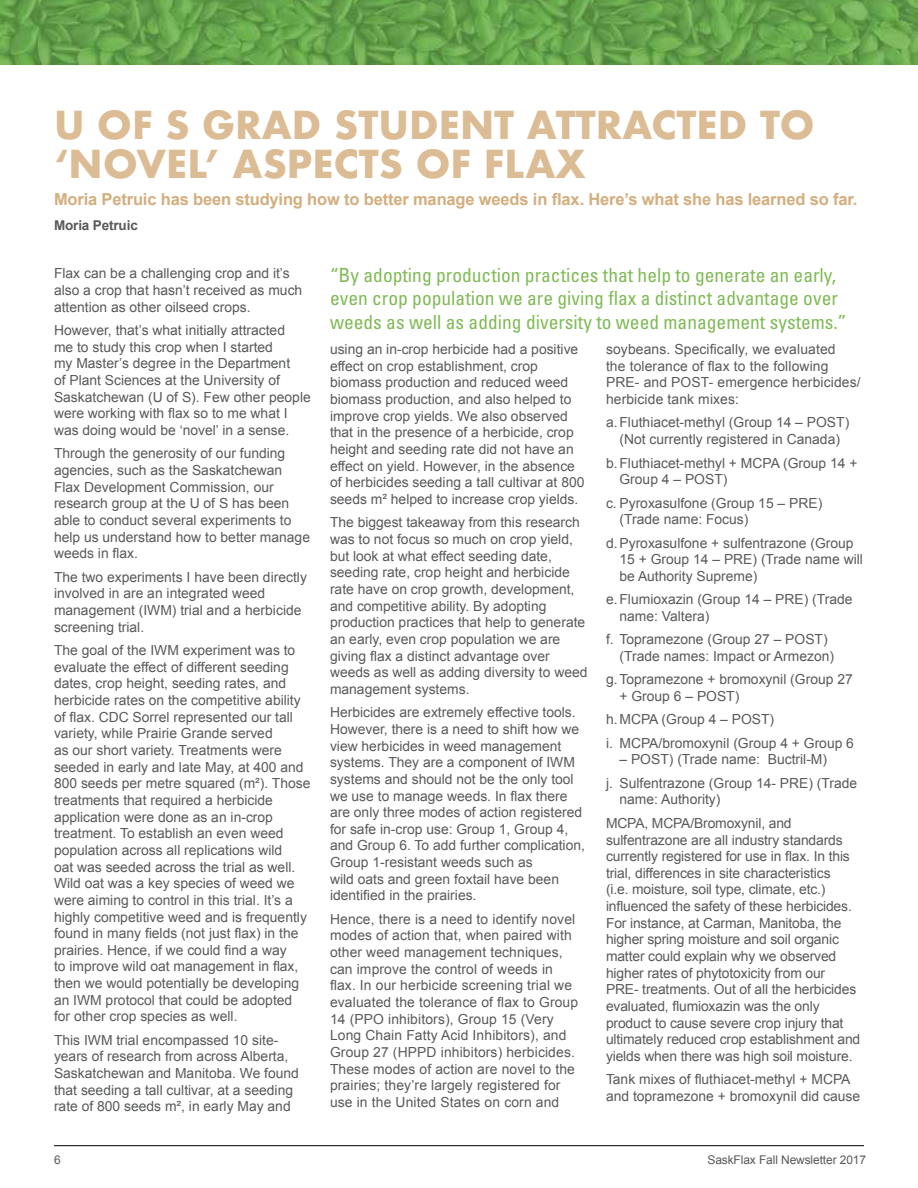
<style>
.page{position:relative;width:918px;height:1188px;background:#fff}
.page>*{position:absolute;margin:0;border:0;box-sizing:border-box;transform-origin:0 0}
.t1{font:700 37.5px/39px "Futura";color:#dbbc94}
.t2{font:condensed 19.5px/23.4px "Univers";color:#7fba55}
.t3{font:700 16.5px "Arial";letter-spacing:-.01em;color:#d3ae7e}
.t4{font:13.8px/16.6px "Arial";color:#58595b}
.t5{font:700 13.5px "Arial";letter-spacing:-.01em;color:#58595b}
.t6{font:12px "Arial";letter-spacing:-.01em;color:#58595b}
</style>
<div class="page">
<hr style="left:54px;top:1145px;width:810px;height:1px;background:#000">
<img style="left:0;top:0;width:918px;height:65px">
<h1 class="t1" style="left:54px;top:105px;width:762px">U OF S GRAD STUDENT ATTRACTED TO ‘NOVEL’ ASPECTS OF FLAX</h1>
<p class="t3" style="left:54px;top:188px;width:805px">Moria Petruic has been studying how to better manage weeds in flax. Here’s what she has learned so far.</p>
<p class="t5" style="left:54px;top:216px;width:85px">Moria Petruic</p>
<p class="t4" style="left:54px;top:265px;width:250px">Flax can be a challenging crop and it’s also a crop that hasn’t received as much attention as other oilseed crops.</p>
<p class="t4" style="left:54px;top:322px;width:258px">However, that’s what initially attracted<br>me to study this crop when I started<br>my Master’s degree in the Department<br>of Plant Sciences at the University of Saskatchewan (U of S). Few other people were working with flax so to me what I was doing would be ‘novel’ in a sense.</p>
<p class="t4" style="left:54px;top:445px;width:258px">Through the generosity of our funding agencies, such as the Saskatchewan Flax Development Commission, our research group at the U of S has been able to conduct several experiments to help us understand how to better manage weeds in flax.</p>
<p class="t4" style="left:54px;top:569px;width:254px">The two experiments I have been directly involved in are an integrated weed management (IWM) trial and a herbicide screening trial.</p>
<p class="t4" style="left:54px;top:642px;width:258px">The goal of the IWM experiment was to evaluate the effect of different seeding dates, crop height, seeding rates, and herbicide rates on the competitive ability of flax. CDC Sorrel represented our tall variety, while Prairie Grande served<br>as our short variety. Treatments were seeded in early and late May, at 400 and 800 seeds per metre squared (m²). Those treatments that required a herbicide application were done as an in-crop treatment. To establish an even weed population across all replications wild<br>oat was seeded across the trial as well.<br>Wild oat was a key species of weed we were aiming to control in this trial. It’s a highly competitive weed and is frequently found in many fields (not just flax) in the prairies. Hence, if we could find a way<br>to improve wild oat management in flax, then we would potentially be developing an IWM protocol that could be adopted for other crop species as well.</p>
<p class="t4" style="left:54px;top:1032px;width:247px">This IWM trial encompassed 10 site&shy;years of research from across Alberta, Saskatchewan and Manitoba. We found that seeding a tall cultivar, at a seeding rate of 800 seeds m², in early May and</p>
<h2 class="t2" style="left:330px;top:263px;width:518px">“By adopting production practices that help to generate an early, even crop population we are giving flax a distinct advantage over weeds as well as adding diversity to weed management systems.”</h2>
<p class="t4" style="left:606px;top:341px;width:256px">soybeans. Specifically, we evaluated<br>the tolerance of flax to the following PRE- and POST- emergence herbicides/ herbicide tank mixes:</p>
<p class="t4" style="left:606px;top:414px;width:245px;text-align:center">a.Fluthiacet-methyl (Group 14 – POST) (Not currently registered in Canada)</p>
<p class="t4" style="left:620px;top:454px;width:240px;text-indent:-14px">b.Fluthiacet-methyl + MCPA (Group 14 +<br>Group 4 – POST)</p>
<p class="t4" style="left:620px;top:495px;width:204px;text-indent:-14px">c. Pyroxasulfone (Group 15 – PRE) (Trade name: Focus)</p>
<p class="t4" style="left:620px;top:535px;width:245px;text-indent:-14px">d.Pyroxasulfone + sulfentrazone (Group<br>15 + Group 14 – PRE) (Trade name will be Authority Supreme)</p>
<p class="t4" style="left:620px;top:591px;width:235px;text-indent:-14px">e.Flumioxazin (Group 14 – PRE) (Trade name: Valtera)</p>
<p class="t4" style="left:620px;top:631px;width:216px;text-indent:-14px">f. Topramezone (Group 27 – POST) (Trade names: Impact or Armezon)</p>
<p class="t4" style="left:620px;top:671px;width:235px;text-indent:-14px">g.Topramezone + bromoxynil (Group 27 + Group 6 – POST)</p>
<p class="t4" style="left:606px;top:708px;width:250px;line-height:23.4px">h. MCPA (Group 4 – POST)<br>i. MCPA/bromoxynil (Group 4 + Group 6</p>
<p class="t4" style="left:606px;top:748px;width:253px;line-height:23.4px;text-indent:14px">– POST) (Trade name: Buctril-M)<br>j. Sulfentrazone (Group 14- PRE) (Trade</p>
<p class="t4" style="left:606px;top:788px;width:187px;line-height:23.4px;text-indent:14px">name: Authority)<br>MCPA, MCPA/Bromoxynil, and</p>
<p class="t4" style="left:606px;top:832px;width:256px">sulfentrazone are all industry standards currently registered for use in flax. In this trial, differences in site characteristics<br>(i.e. moisture, soil type, climate, etc.) influenced the safety of these herbicides.<br>For instance, at Carman, Manitoba, the higher spring moisture and soil organic matter could explain why we observed higher rates of phytotoxicity from our PRE- treatments. Out of all the herbicides evaluated, flumioxazin was the only product to cause severe crop injury that ultimately reduced crop establishment and yields when there was high soil moisture.</p>
<p class="t4" style="left:606px;top:1071px;width:256px">Tank mixes of fluthiacet-methyl + MCPA and topramezone + bromoxynil did cause</p>
<p class="t4" style="left:330px;top:341px;width:256px">using an in-crop herbicide had a positive effect on crop establishment, crop biomass production and reduced weed biomass production, and also helped to improve crop yields. We also observed that in the presence of a herbicide, crop height and seeding rate did not have an effect on yield. However, in the absence of herbicides seeding a tall cultivar at 800 seeds m² helped to increase crop yields.</p>
<p class="t4" style="left:330px;top:514px;width:259px">The biggest takeaway from this research was to not focus so much on crop yield, but look at what effect seeding date, seeding rate, crop height and herbicide rate have on crop growth, development, and competitive ability. By adopting production practices that help to generate an early, even crop population we are giving flax a distinct advantage over weeds as well as adding diversity to weed management systems.</p>
<p class="t4" style="left:330px;top:704px;width:257px">Herbicides are extremely effective tools.<br>However, there is a need to shift how we view herbicides in weed management systems. They are a component of IWM systems and should not be the only tool we use to manage weeds. In flax there are only three modes of action registered for safe in-crop use: Group 1, Group 4, and Group 6. To add further complication, Group 1-resistant weeds such as<br>wild oats and green foxtail have been identified in the prairies.</p>
<p class="t4" style="left:330px;top:911px;width:250px">Hence, there is a need to identify novel modes of action that, when paired with other weed management techniques, can improve the control of weeds in flax. In our herbicide screening trial we evaluated the tolerance of flax to Group 14 (PPO inhibitors), Group 15 (Very Long Chain Fatty Acid Inhibitors), and Group 27 (HPPD inhibitors) herbicides.<br>These modes of action are novel to the prairies; they’re largely registered for use in the United States on corn and</p>
<p class="t6" style="left:54px;top:1152px;width:8px">6</p>
<p class="t6" style="left:707px;top:1152px;width:160px">SaskFlax Fall Newsletter 2017</p>
</div>
